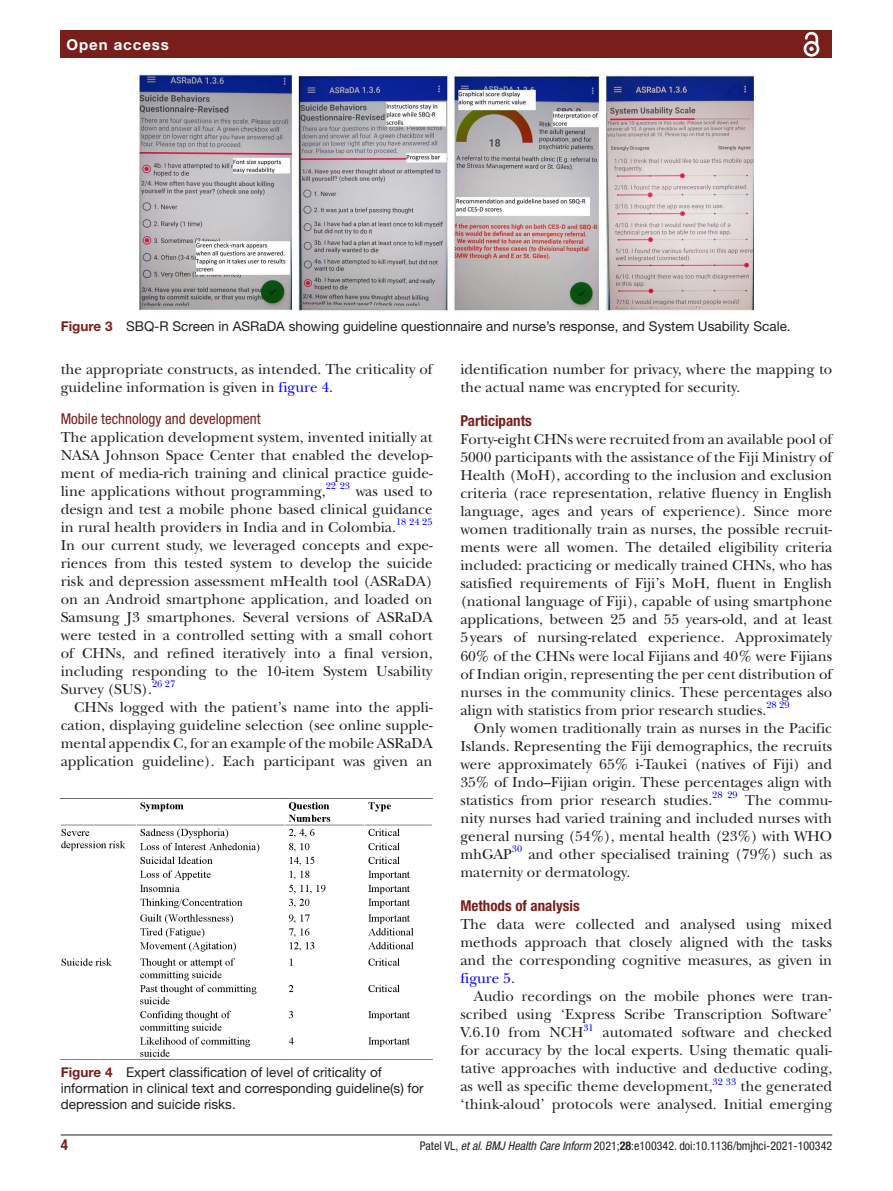
<style>
.page{position:relative;width:893px;height:1191px;background:#fff}
.page>*{position:absolute;margin:0;border:0;box-sizing:border-box;transform-origin:0 0}
.t1{font:15px/18px "New Baskerville";color:#231f20;text-align:justify}
.t2{font:700 condensed 15px "Helvetica Neue LT Std";color:#791f1b}
.t3{font:condensed 15px "Helvetica Neue LT Std";color:#791f1b}
.t4{font:700 15px "Helvetica Neue LT Std";letter-spacing:.065em;color:#fff}
.t5{font:13.5px/16.2px "Helvetica Neue LT Std";color:#231f20}
.t6{font:condensed 12px "Helvetica Neue LT Std";color:#231f20}
.t7{font:9.9px "New Baskerville";color:#00f}
.s1{font-weight:700;color:#791f1b}
.s2{color:#00f}
.s3{font-style:italic}
.s4{font-weight:700}
</style>
<div class="page">
<hr style="left:61px;top:1134px;width:771px;height:1px;background:#231f20">
<div style="left:61px;top:31px;width:771px;height:27px;background:#791f1b"></div>
<svg style="left:803px;top:31px;width:17px;height:26px"></svg>
<img style="left:139px;top:73px;width:615px;height:238px">
<img style="left:61px;top:798px;width:372px;height:259px">
<p class="t4" style="left:66px;top:35px;width:104px">Open access</p>
<p class="t5" style="left:61px;top:317px;width:731px"><span class="s1">Figure 3</span> SBQ-R Screen in ASRaDA showing guideline questionnaire and nurse’s response, and System Usability Scale.</p>
<p class="t1" style="left:61px;top:360px;width:373px;line-height:18.5px">the appropriate constructs, as intended. The criticality of guideline information is given in <span class="s2">figure 4</span>.</p>
<p class="t3" style="left:61px;top:410px;width:202px">Mobile technology and development</p>
<p class="t1" style="left:61px;top:428px;width:373px">The application development system, invented initially at NASA Johnson Space Center that enabled the develop&shy;ment of media-rich training and clinical practice guide&shy;line applications without programming,<sup>22</sup> <sup>23</sup> was used to design and test a mobile phone based clinical guidance in rural health providers in India and in Colombia.</p>
<p class="t7" style="left:396px;top:516px;width:38px">18 24 25</p>
<p class="t1" style="left:61px;top:536px;width:373px">In our current study, we leveraged concepts and expe&shy;riences from this tested system to develop the suicide risk and depression assessment mHealth tool (ASRaDA) on an Android smartphone application, and loaded on Samsung J3 smartphones. Several versions of ASRaDA were tested in a controlled setting with a small cohort of CHNs, and refined iteratively into a final version, including responding to the 10-item System Usability Survey (SUS).</p>
<p class="t7" style="left:152px;top:678px;width:25px">26 27</p>
<p class="t1" style="left:61px;top:698px;width:373px;text-indent:14px">CHNs logged with the patient’s name into the appli&shy;cation, displaying guideline selection (see online supple&shy;mental appendix C, for an example of the mobile ASRaDA application guideline). Each participant was given an</p>
<p class="t5" style="left:61px;top:1063px;width:365px"><span class="s1">Figure 4</span> Expert classification of level of criticality of information in clinical text and corresponding guideline(s) for depression and suicide risks.</p>
<p class="t1" style="left:460px;top:360px;width:373px">identification number for privacy, where the mapping to the actual name was encrypted for security.</p>
<p class="t2" style="left:460px;top:412px;width:73px">Participants</p>
<p class="t1" style="left:460px;top:430px;width:373px">Forty-eight CHNs were recruited from an available pool of 5000 participants with the assistance of the Fiji Ministry of Health (MoH), according to the inclusion and exclusion criteria (race representation, relative fluency in English language, ages and years of experience). Since more women traditionally train as nurses, the possible recruit&shy;ments were all women. The detailed eligibility criteria included: practicing or medically trained CHNs, who has satisfied requirements of Fiji’s MoH, fluent in English (national language of Fiji), capable of using smartphone applications, between 25 and 55 years-old, and at least 5years of nursing-related experience. Approximately 60% of the CHNs were local Fijians and 40% were Fijians of Indian origin, representing the per cent distribution of nurses in the community clinics. These percentages also align with statistics from prior research studies.</p>
<p class="t7" style="left:766px;top:699px;width:25px">28 29</p>
<p class="t1" style="left:460px;top:718px;width:373px;text-indent:14px">Only women traditionally train as nurses in the Pacific Islands. Representing the Fiji demographics, the recruits were approximately 65% i-Taukei (natives of Fiji) and 35% of Indo–Fijian origin. These percentages align with statistics from prior research studies.</p>
<p class="t7" style="left:712px;top:789px;width:27px">28 29</p>
<p class="t1" style="left:460px;top:790px;width:373px;text-indent:285px">The commu&shy;nity nurses had varied training and included nurses with general nursing (54%), mental health (23%) with WHO mhGAP</p>
<p class="t7" style="left:512px;top:843px;width:12px">30</p>
<p class="t1" style="left:460px;top:844px;width:373px;text-indent:68px">and other specialised training (79%) such as maternity or dermatology.</p>
<p class="t2" style="left:460px;top:897px;width:121px">Methods of analysis</p>
<p class="t1" style="left:460px;top:915px;width:373px">The data were collected and analysed using mixed methods approach that closely aligned with the tasks and the corresponding cognitive measures, as given in <span class="s2">figure 5</span>.</p>
<p class="t1" style="left:460px;top:987px;width:373px;text-indent:14px">Audio recordings on the mobile phones were tran&shy;scribed using ‘Express Scribe Transcription Software’ V.6.10 from NCH</p>
<p class="t7" style="left:583px;top:1021px;width:12px">31</p>
<p class="t1" style="left:460px;top:1023px;width:373px;text-indent:142px">automated software and checked for accuracy by the local experts. Using thematic quali&shy;tative approaches with inductive and deductive coding, as well as specific theme development,</p>
<p class="t7" style="left:713px;top:1075px;width:25px">32 33</p>
<p class="t1" style="left:460px;top:1077px;width:373px;text-align:right">the generated<br>‘think-aloud’ protocols were analysed. Initial emerging</p>
<p class="t2" style="left:61px;top:1135px;width:9px">4</p>
<p class="t6" style="left:420px;top:1138px;width:414px">Patel VL, <span class="s3">et al</span>. <span class="s3">BMJ Health Care Inform</span> 2021;<span class="s4">28</span>:e100342. doi:10.1136/bmjhci-2021-100342</p>
</div>
